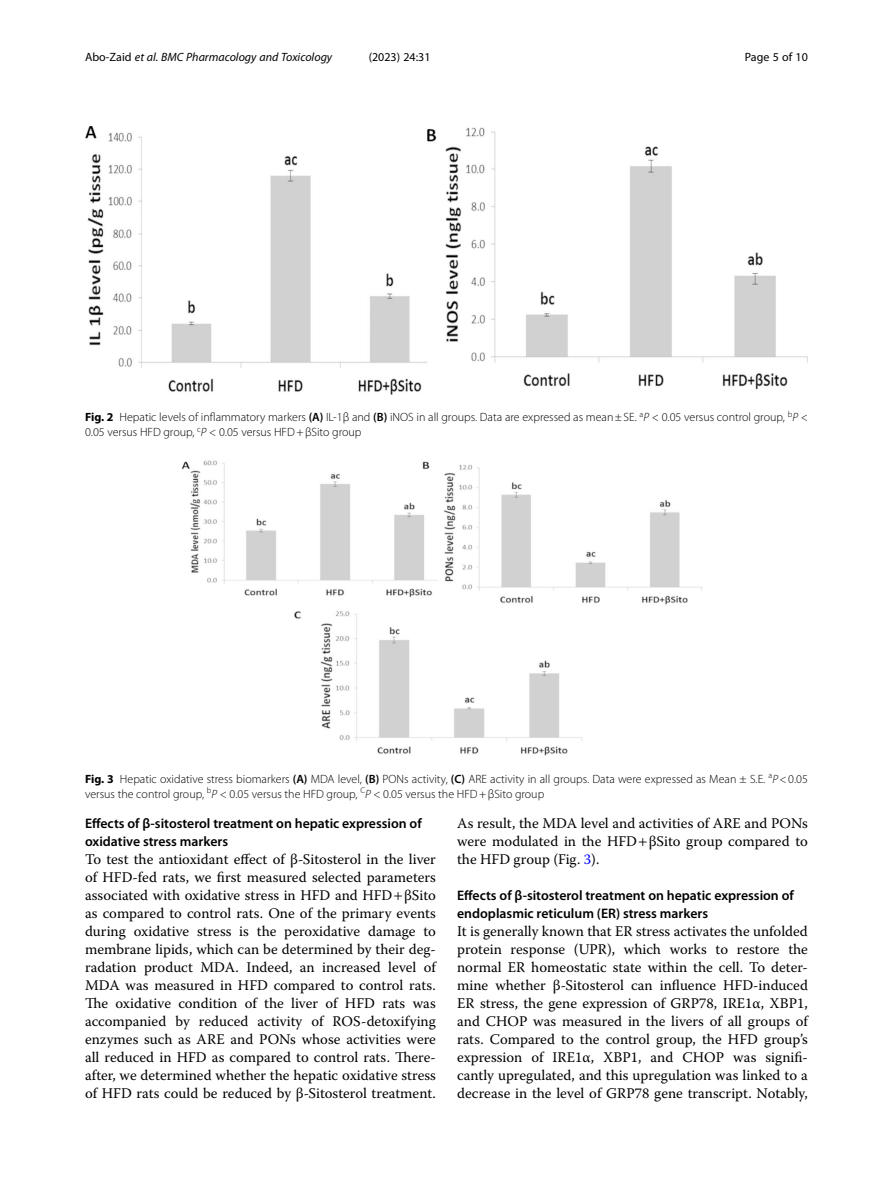
<style>
.page{position:relative;width:893px;height:1191px;background:#fff}
.page>*{position:absolute;margin:0;border:0;box-sizing:border-box;transform-origin:0 0}
.Body_Text{font:14.7px/18px "Warnock Pro";color:#000;text-align:justify}
.Head_2{font:600 13.8px/18px "Myriad Pro";color:#000}
.Figure_Caption{font:300 12px/15px "Myriad Pro";color:#000}
.t1{font:italic 12px "Myriad Pro";color:#000}
.t2{font:12px "Myriad Pro";color:#000}
.s1{font-style:normal}
.s2{font-weight:700}
.s3{font-weight:600}
.s4{font-style:italic}
.s5{color:#00f}
</style>
<div class="page">
<img style="left:181px;top:460px;width:521px;height:295px">
<img style="left:85px;top:126px;width:723px;height:268px">
<p class="t1" style="left:85px;top:50px;width:249px"><span class="s1">Abo-Zaid</span> et al. BMC Pharmacology and Toxicology</p>
<p class="t2" style="left:369px;top:50px;width:63px">(2023) 24:31</p>
<p class="t2" style="left:745px;top:50px;width:65px">Page 5 of 10</p>
<p class="Figure_Caption" style="left:85px;top:410px;width:724px"><span class="s2">Fig. 2</span> Hepatic levels of inflammatory markers <span class="s3">(A)</span> IL-1β and <span class="s3">(B)</span> iNOS in all groups. Data are expressed as mean±SE. <sup>a</sup><span class="s4">P</span> &lt; 0.05 versus control group, <sup>b</sup><span class="s4">P</span> &lt;<br>0.05 versus HFD group, <sup>c</sup><span class="s4">P</span> &lt; 0.05 versus HFD+βSito group</p>
<p class="Figure_Caption" style="left:85px;top:771px;width:724px"><span class="s2">Fig. 3</span> Hepatic oxidative stress biomarkers <span class="s3">(A)</span> MDA level, <span class="s3">(B)</span> PONs activity, <span class="s3">(C)</span> ARE activity in all groups. Data were expressed as Mean ± S.E. <sup>a</sup><span class="s4">P</span>&lt;0.05 versus the control group, <sup>b</sup><span class="s4">P</span> &lt; 0.05 versus the HFD group, <sup>C</sup><span class="s4">P</span> &lt; 0.05 versus the HFD+βSito group</p>
<p class="Head_2" style="left:85px;top:814px;width:338px">Effects of β-sitosterol treatment on hepatic expression of oxidative stress markers</p>
<p class="Body_Text" style="left:85px;top:850px;width:352px">To test the antioxidant effect of β-Sitosterol in the liver of HFD-fed rats, we first measured selected parameters associated with oxidative stress in HFD and HFD βSito as compared to control rats. One of the primary events during oxidative stress is the peroxidative damage to membrane lipids, which can be determined by their deg&shy;radation product MDA. Indeed, an increased level of MDA was measured in HFD compared to control rats.<br>The oxidative condition of the liver of HFD rats was accompanied by reduced activity of ROS-detoxifying enzymes such as ARE and PONs whose activities were all reduced in HFD as compared to control rats. There&shy;after, we determined whether the hepatic oxidative stress of HFD rats could be reduced by β-Sitosterol treatment.</p>
<p class="Body_Text" style="left:457px;top:814px;width:352px">As result, the MDA level and activities of ARE and PONs were modulated in the HFD βSito group compared to the HFD group (Fig. <span class="s5">3</span>).</p>
<p class="Head_2" style="left:457px;top:886px;width:338px">Effects of β-sitosterol treatment on hepatic expression of endoplasmic reticulum (ER) stress markers</p>
<p class="Body_Text" style="left:457px;top:922px;width:352px">It is generally known that ER stress activates the unfolded protein response (UPR), which works to restore the normal ER homeostatic state within the cell. To deter&shy;mine whether β-Sitosterol can influence HFD-induced ER stress, the gene expression of GRP78, IRE1α, XBP1, and CHOP was measured in the livers of all groups of rats. Compared to the control group, the HFD group’s expression of IRE1α, XBP1, and CHOP was signifi&shy;cantly upregulated, and this upregulation was linked to a decrease in the level of GRP78 gene transcript. Notably,</p>
</div>
